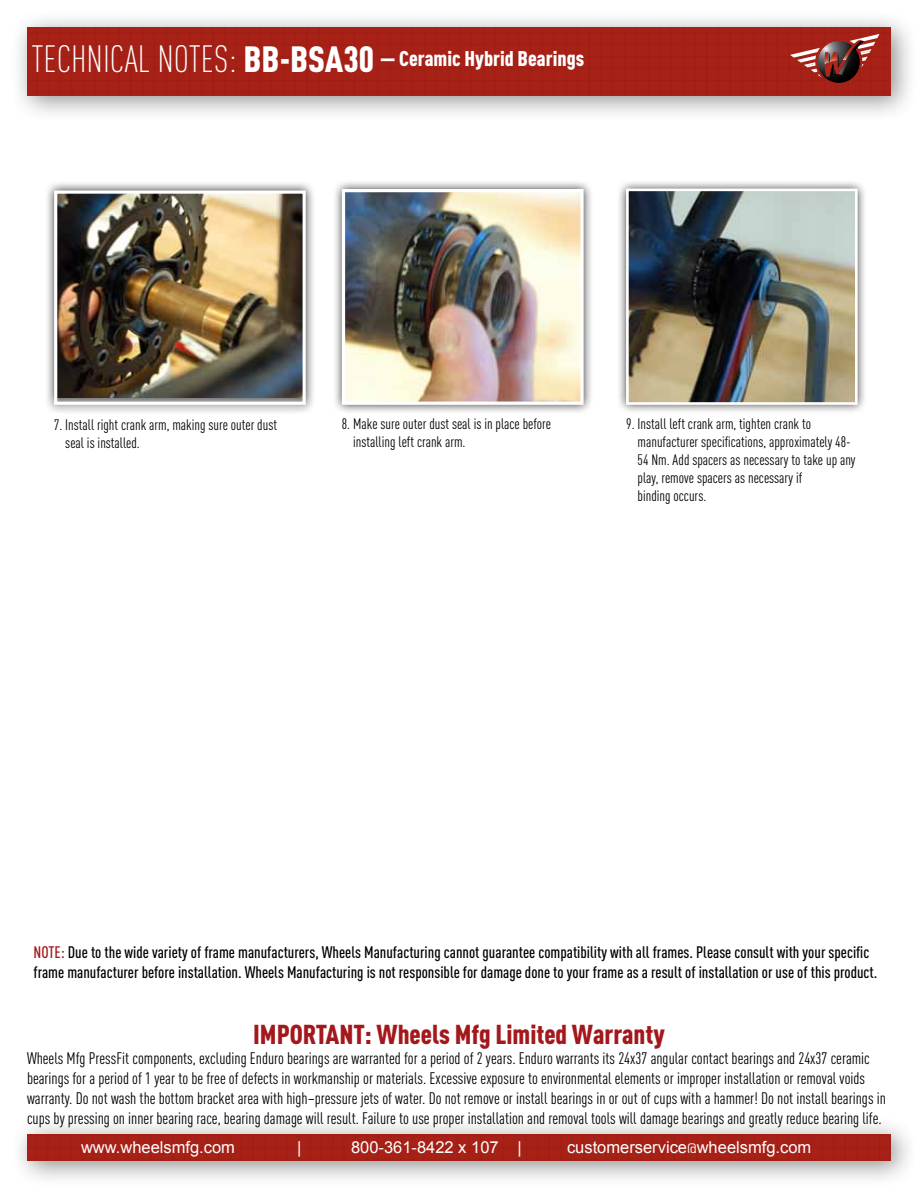
<style>
.page{position:relative;width:918px;height:1188px;background:#fff}
.page>*{position:absolute;margin:0;border:0;box-sizing:border-box;transform-origin:0 0}
.t1{font:900 condensed 27px "DIN Pro";color:#a3181c}
.t2{font:900 condensed 21px "DIN Pro";color:#fff}
.t3{font:condensed 16.5px/19.8px "DIN Pro";color:#000}
.t4{font:500 condensed 16.5px/19.8px "DIN Pro";color:#000}
.t5{font:16.5px "Arial";color:#fff}
.t6{font:condensed 15px/18px "DIN Pro";color:#000}
.s1{font-weight:300;font-size:37.5px}
.s2{font-size:36px}
.s3{color:#a3181c}
.s4{font-family:"DIN";font-size:13.5px}
</style>
<div class="page">
<div style="left:10px;top:1116px;width:908px;height:72px;background:#000;opacity:.45"></div>
<div style="left:28px;top:1134px;width:863px;height:27px;background:#a72117"></div>
<div style="left:10px;top:10px;width:908px;height:113px;background:#000;opacity:.45"></div>
<div style="left:28px;top:28px;width:863px;height:67px;background:#a72117"></div>
<svg style="left:818px;top:41px;width:42px;height:42px"></svg>
<svg style="left:790px;top:34px;width:89px;height:43px;background:#943e38"></svg>
<div style="left:44px;top:181px;width:271px;height:233px;background:#000;opacity:.75"></div>
<img style="left:58px;top:194px;width:244px;height:204px">
<div style="left:54px;top:190px;width:252px;height:215px;border:3px solid #fff"></div>
<div style="left:616px;top:179px;width:251px;height:236px;background:#000;opacity:.75"></div>
<img style="left:630px;top:193px;width:224px;height:208px">
<div style="left:626px;top:189px;width:232px;height:216px;border:3px solid #fff"></div>
<div style="left:332px;top:179px;width:261px;height:236px;background:#000;opacity:.75"></div>
<img style="left:346px;top:193px;width:234px;height:208px">
<div style="left:342px;top:189px;width:242px;height:216px;border:3px solid #fff"></div>
<p class="t2" style="left:32px;top:45px;width:554px"><span class="s1">TECHNICAL NOTES:</span> <span class="s2">BB-BSA30</span> — Ceramic Hybrid Bearings</p>
<p class="t6" style="left:65px;top:416px;width:213px;text-indent:-11px">7. Install right crank arm, making sure outer dust seal is installed.</p>
<p class="t6" style="left:638px;top:415px;width:219px;text-indent:-11px">9. Install left crank arm, tighten crank to manufacturer specifications, approximately 48- 54 Nm. Add spacers as necessary to take up any play, remove spacers as necessary if<br>binding occurs.</p>
<p class="t6" style="left:353px;top:415px;width:199px;text-indent:-11px">8. Make sure outer dust seal is in place before installing left crank arm.</p>
<p class="t4" style="left:33px;top:942px;width:845px"><span class="s3">NOTE:</span> Due to the wide variety of frame manufacturers, Wheels Manufacturing cannot guarantee compatibility with all frames. Please consult with your specific frame manufacturer before installation. Wheels Manufacturing is not responsible for damage done to your frame as a result of installation or use of this product.</p>
<h1 class="t1" style="left:253px;top:1018px;width:413px">IMPORTANT: Wheels Mfg Limited Warranty</h1>
<p class="t3" style="left:27px;top:1048px;width:860px">Wheels Mfg PressFit components, excluding Enduro bearings are warranted for a period of 2 years. Enduro warrants its 24x37 angular contact bearings and 24x37 ceramic bearings for a period of 1 year to be free of defects in workmanship or materials. Excessive exposure to environmental elements or improper installation or removal voids warranty. Do not wash the bottom bracket area with high–pressure jets of water. Do not remove or install bearings in or out of cups with a hammer! Do not install bearings in cups by pressing on inner bearing race, bearing damage will result. Failure to use proper installation and removal tools will damage bearings and greatly reduce bearing life.</p>
<p class="t5" style="left:81px;top:1138px;width:156px">www.wheelsmfg.com</p>
<p class="t5" style="left:297px;top:1138px;width:6px">|</p>
<p class="t5" style="left:351px;top:1138px;width:172px">800-361-8422 x 107 |</p>
<p class="t5" style="left:567px;top:1138px;width:246px">customerservice<span class="s4">@</span>wheelsmfg.com</p>
</div>
